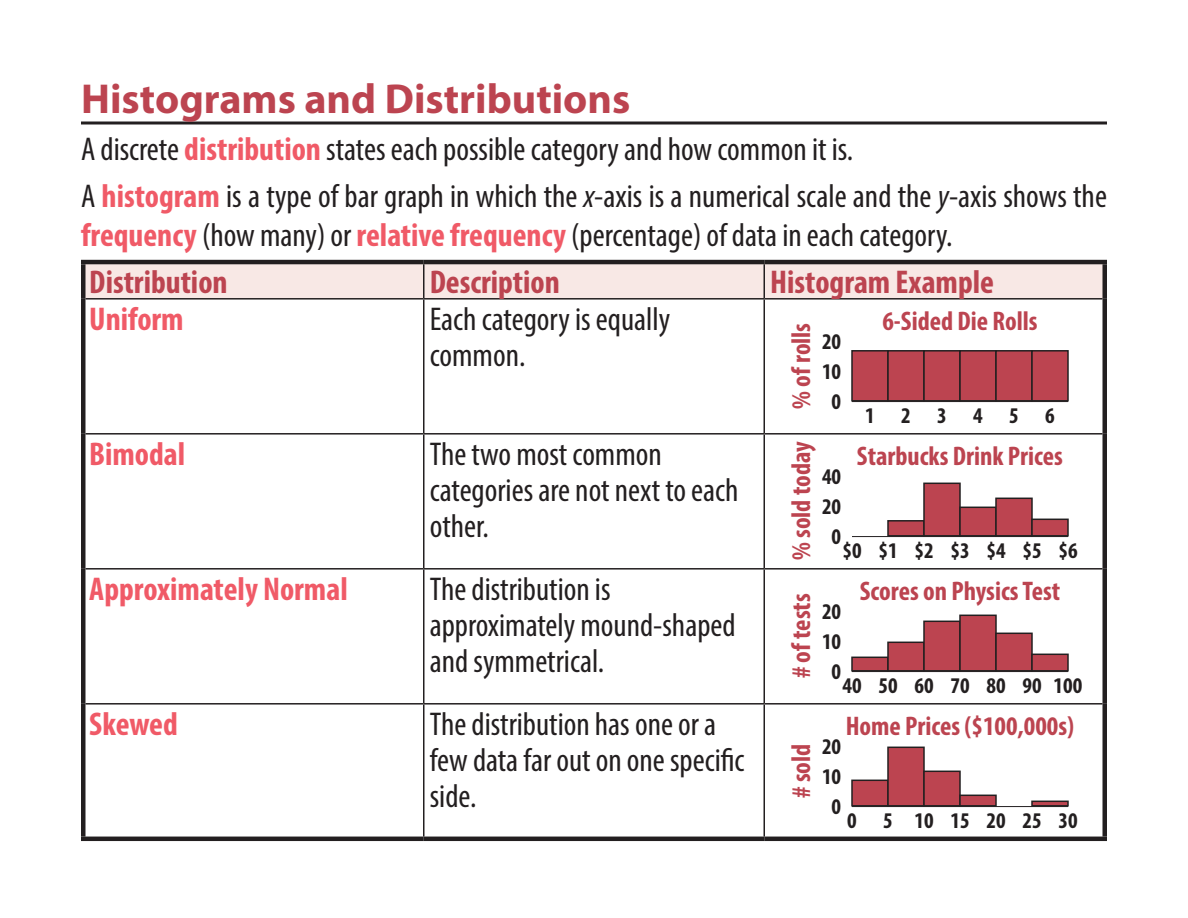
<style>
.page{position:relative;width:1188px;height:918px;background:#fff}
.page>*{position:absolute;margin:0;border:0;box-sizing:border-box;transform-origin:0 0}
.Titles{font:700 42px "Myriad Pro";color:#bc4450}
.Text{font:condensed 33px/39.6px "Myriad Pro";color:#231f20}
.Cell_Text{font:condensed 33px/36px "Myriad Pro";color:#231f20}
.Table_Headers{font:700 condensed 33px "Myriad Pro";color:#bc4450}
.Terms{font:700 condensed 33px "Myriad Pro";color:#f05a67}
.Variables{font:700 condensed 27px "Myriad Pro";color:#bc4450}
.Levels{font:700 condensed 22.5px "Myriad Pro";color:#231f20}
.Scale{font:700 condensed 22.5px "Myriad Pro";color:#231f20}
.s1{font-weight:700;color:#f05a67}
.s2{font-style:italic}
</style>
<div class="page">
<hr style="left:81px;top:122px;width:1026px;height:2px;background:#231f20">
<div style="left:86px;top:264px;width:1016px;height:34px;background:#f8e8e5"></div>
<hr style="left:81px;top:260px;width:343px;height:4px;background:#231f20">
<div style="left:81px;top:264px;width:5px;height:35px;background:#231f20"></div>
<hr style="left:424px;top:260px;width:340px;height:4px;background:#231f20">
<hr style="left:764px;top:260px;width:343px;height:4px;background:#231f20">
<div style="left:1102px;top:264px;width:5px;height:35px;background:#231f20"></div>
<div style="left:81px;top:299px;width:5px;height:135px;background:#231f20"></div>
<div style="left:1102px;top:299px;width:5px;height:135px;background:#231f20"></div>
<div style="left:81px;top:434px;width:5px;height:135px;background:#231f20"></div>
<div style="left:1102px;top:434px;width:5px;height:135px;background:#231f20"></div>
<div style="left:81px;top:569px;width:5px;height:135px;background:#231f20"></div>
<div style="left:1102px;top:569px;width:5px;height:135px;background:#231f20"></div>
<div style="left:81px;top:704px;width:5px;height:133px;background:#231f20"></div>
<div style="left:1102px;top:704px;width:5px;height:133px;background:#231f20"></div>
<hr style="left:81px;top:837px;width:343px;height:4px;background:#231f20">
<hr style="left:424px;top:837px;width:340px;height:4px;background:#231f20">
<hr style="left:764px;top:837px;width:343px;height:4px;background:#231f20">
<hr style="left:423px;top:264px;width:1px;height:34px;background:#231f20">
<hr style="left:764px;top:264px;width:1px;height:34px;background:#231f20">
<hr style="left:86px;top:298px;width:338px;height:2px;background:#231f20">
<hr style="left:424px;top:298px;width:340px;height:2px;background:#231f20">
<hr style="left:423px;top:300px;width:1px;height:133px;background:#231f20">
<hr style="left:764px;top:298px;width:338px;height:2px;background:#231f20">
<hr style="left:764px;top:300px;width:1px;height:133px;background:#231f20">
<hr style="left:86px;top:433px;width:338px;height:2px;background:#231f20">
<hr style="left:424px;top:433px;width:340px;height:2px;background:#231f20">
<hr style="left:423px;top:435px;width:1px;height:133px;background:#231f20">
<hr style="left:764px;top:433px;width:338px;height:2px;background:#231f20">
<hr style="left:764px;top:435px;width:1px;height:133px;background:#231f20">
<hr style="left:86px;top:568px;width:338px;height:2px;background:#231f20">
<hr style="left:424px;top:568px;width:340px;height:2px;background:#231f20">
<hr style="left:423px;top:570px;width:1px;height:133px;background:#231f20">
<hr style="left:764px;top:568px;width:338px;height:2px;background:#231f20">
<hr style="left:764px;top:570px;width:1px;height:133px;background:#231f20">
<hr style="left:86px;top:703px;width:338px;height:2px;background:#231f20">
<hr style="left:424px;top:703px;width:340px;height:2px;background:#231f20">
<hr style="left:423px;top:705px;width:1px;height:132px;background:#231f20">
<hr style="left:764px;top:703px;width:338px;height:2px;background:#231f20">
<hr style="left:764px;top:705px;width:1px;height:132px;background:#231f20">
<hr style="left:852px;top:536px;width:216px;height:1px;background:#231f20">
<hr style="left:852px;top:806px;width:216px;height:1px;background:#231f20">
<div style="left:851px;top:350px;width:38px;height:52px;background:#bc4450;border:2px solid #231f20"></div>
<div style="left:851px;top:657px;width:38px;height:15px;background:#bc4450;border:2px solid #231f20"></div>
<div style="left:851px;top:780px;width:38px;height:27px;background:#bc4450;border:2px solid #231f20"></div>
<div style="left:887px;top:350px;width:38px;height:52px;background:#bc4450;border:2px solid #231f20"></div>
<div style="left:887px;top:520px;width:38px;height:17px;background:#bc4450;border:2px solid #231f20"></div>
<div style="left:887px;top:642px;width:38px;height:30px;background:#bc4450;border:2px solid #231f20"></div>
<div style="left:887px;top:747px;width:38px;height:60px;background:#bc4450;border:2px solid #231f20"></div>
<div style="left:923px;top:350px;width:38px;height:52px;background:#bc4450;border:2px solid #231f20"></div>
<div style="left:923px;top:483px;width:38px;height:54px;background:#bc4450;border:2px solid #231f20"></div>
<div style="left:923px;top:621px;width:38px;height:51px;background:#bc4450;border:2px solid #231f20"></div>
<div style="left:923px;top:771px;width:38px;height:36px;background:#bc4450;border:2px solid #231f20"></div>
<div style="left:959px;top:350px;width:38px;height:52px;background:#bc4450;border:2px solid #231f20"></div>
<div style="left:959px;top:507px;width:38px;height:30px;background:#bc4450;border:2px solid #231f20"></div>
<div style="left:959px;top:615px;width:38px;height:57px;background:#bc4450;border:2px solid #231f20"></div>
<div style="left:959px;top:795px;width:38px;height:12px;background:#bc4450;border:2px solid #231f20"></div>
<div style="left:995px;top:350px;width:38px;height:52px;background:#bc4450;border:2px solid #231f20"></div>
<div style="left:995px;top:498px;width:38px;height:39px;background:#bc4450;border:2px solid #231f20"></div>
<div style="left:995px;top:633px;width:38px;height:39px;background:#bc4450;border:2px solid #231f20"></div>
<div style="left:1031px;top:350px;width:38px;height:52px;background:#bc4450;border:2px solid #231f20"></div>
<div style="left:1031px;top:519px;width:38px;height:18px;background:#bc4450;border:2px solid #231f20"></div>
<div style="left:1031px;top:654px;width:38px;height:18px;background:#bc4450;border:2px solid #231f20"></div>
<svg style="left:1031px;top:801px;width:38px;height:6px"></svg>
<p class="Titles" style="left:81px;top:71px;width:551px">Histograms and Distributions</p>
<p class="Text" style="left:81px;top:128px;width:774px">A discrete <span class="s1">distribution</span> states each possible category and how common it is.</p>
<p class="Text" style="left:81px;top:176px;width:1027px">A <span class="s1">histogram</span> is a type of bar graph in which the <span class="s2">x</span>-axis is a numerical scale and the <span class="s2">y</span>-axis shows the <span class="s1">frequency</span> (how many) or <span class="s1">relative frequency</span> (percentage) of data in each category.</p>
<p class="Table_Headers" style="left:89px;top:261px;width:140px">Distribution</p>
<p class="Table_Headers" style="left:430px;top:261px;width:132px">Description</p>
<p class="Table_Headers" style="left:770px;top:261px;width:225px">Histogram Example</p>
<p class="Terms" style="left:89px;top:298px;width:96px">Uniform</p>
<p class="Cell_Text" style="left:430px;top:300px;width:242px">Each category is equally common.</p>
<p class="Variables" style="left:882px;top:304px;width:157px">6-Sided Die Rolls</p>
<p class="Variables" style="left:784px;top:409px;width:88px;rotate:-90deg">% of rolls</p>
<p class="Variables" style="left:784px;top:560px;width:120px;rotate:-90deg">% sold today</p>
<p class="Variables" style="left:784px;top:678px;width:86px;rotate:-90deg"># of tests</p>
<p class="Scale" style="left:822px;top:327px;width:21px">20</p>
<p class="Scale" style="left:822px;top:357px;width:21px">10</p>
<p class="Scale" style="left:832px;top:387px;width:11px">0</p>
<p class="Levels" style="left:865px;top:401px;width:191px">123456</p>
<p class="Terms" style="left:89px;top:433px;width:98px">Bimodal</p>
<p class="Cell_Text" style="left:430px;top:435px;width:310px">The two most common categories are not next to each other.</p>
<p class="Terms" style="left:89px;top:568px;width:260px">Approximately Normal</p>
<p class="Cell_Text" style="left:430px;top:570px;width:307px">The distribution is approximately mound-shaped and symmetrical.</p>
<p class="Terms" style="left:89px;top:703px;width:90px">Skewed</p>
<p class="Cell_Text" style="left:430px;top:705px;width:316px">The distribution has one or a few data far out on one specific side.</p>
<p class="Variables" style="left:857px;top:439px;width:208px">Starbucks Drink Prices</p>
<p class="Scale" style="left:822px;top:462px;width:21px">40</p>
<p class="Scale" style="left:822px;top:492px;width:21px">20</p>
<p class="Scale" style="left:832px;top:522px;width:11px">0</p>
<p class="Levels" style="left:842px;top:536px;width:237px">$0 $1 $2 $3 $4 $5 $6</p>
<p class="Variables" style="left:860px;top:574px;width:202px">Scores on Physics Test</p>
<p class="Scale" style="left:822px;top:597px;width:21px">20</p>
<p class="Scale" style="left:822px;top:627px;width:21px">10</p>
<p class="Scale" style="left:832px;top:657px;width:11px">0</p>
<p class="Levels" style="left:842px;top:671px;width:241px">40 50 60 70 80 90 100</p>
<p class="Variables" style="left:846px;top:709px;width:230px">Home Prices ($100,000s)</p>
<p class="Scale" style="left:822px;top:732px;width:21px">20</p>
<p class="Scale" style="left:822px;top:762px;width:21px">10</p>
<p class="Scale" style="left:832px;top:792px;width:11px">0</p>
<p class="Variables" style="left:784px;top:798px;width:56px;rotate:-90deg"># sold</p>
<p class="Levels" style="left:847px;top:806px;width:232px">0 5 1015202530</p>
</div>
